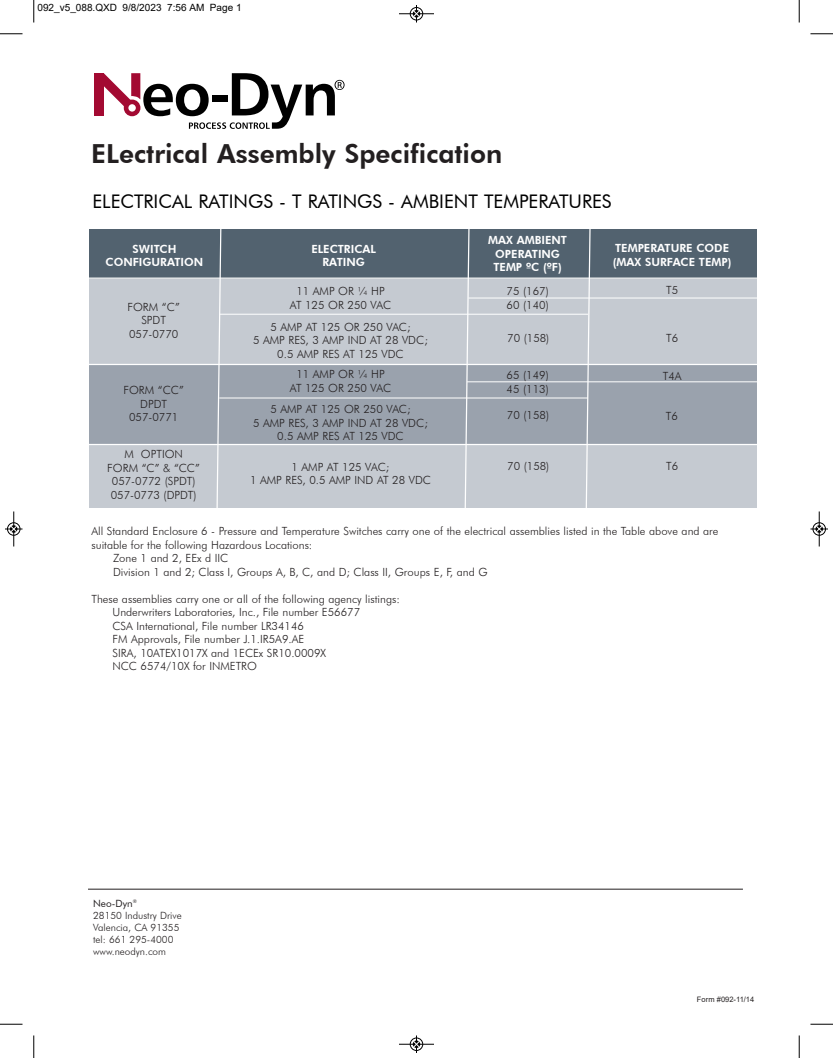
<style>
.page{position:relative;width:833px;height:1058px;background:#fff}
.page>*{position:absolute;margin:0;border:0;box-sizing:border-box;transform-origin:0 0}
.t1{font:800 26.25px "Futura BT";color:#231f20}
.t2{font:18.75px "Futura BT";color:#000}
.t3{font:300 11.25px/13.5px "Futura BT";color:#231f20;text-align:center}
.t4{font:800 11.25px/13.5px "Futura BT";color:#fff;text-align:center}
.t5{font:300 10px/12px "Futura BT";color:#231f20}
.t6{font:10px "Arial";color:#000}
.t7{font:7.5px "Arial";color:#231f20}
.s1{font-weight:400}
</style>
<div class="page">
<div style="left:89px;top:361px;width:667px;height:86px;background:#9aa2ad"></div>
<div style="left:89px;top:445px;width:667px;height:63px;background:#c5cad1"></div>
<div style="left:89px;top:279px;width:667px;height:85px;background:#c5cad1"></div>
<div style="left:89px;top:229px;width:667px;height:50px;background:#52626f"></div>
<hr style="left:219px;top:314px;width:369px;height:1px;background:#fff">
<hr style="left:468px;top:298px;width:289px;height:1px;background:#fff">
<hr style="left:219px;top:398px;width:369px;height:1px;background:#fff">
<hr style="left:467px;top:381px;width:290px;height:1px;background:#fff">
<svg style="left:216px;top:229px;width:6px;height:279px"></svg>
<svg style="left:464px;top:229px;width:6px;height:279px"></svg>
<svg style="left:585px;top:229px;width:6px;height:279px"></svg>
<hr style="left:88px;top:888px;width:655px;height:1px;background:#231f20">
<hr style="left:85px;top:277px;width:677px;height:2px;background:#fff">
<hr style="left:85px;top:364px;width:677px;height:1px;background:#fff">
<hr style="left:85px;top:444px;width:677px;height:1px;background:#fff">
<div style="left:95px;top:73px;width:9px;height:42px;background:#a30a32"></div>
<svg style="left:97px;top:73px;width:247px;height:56px"></svg>
<svg style="left:33px;top:0;width:2px;height:22px"></svg>
<svg style="left:0;top:33px;width:22px;height:2px"></svg>
<svg style="left:798px;top:0;width:2px;height:22px"></svg>
<svg style="left:810px;top:33px;width:22px;height:2px"></svg>
<svg style="left:33px;top:1035px;width:2px;height:23px"></svg>
<svg style="left:0;top:1023px;width:22px;height:2px"></svg>
<svg style="left:798px;top:1035px;width:2px;height:23px"></svg>
<svg style="left:810px;top:1023px;width:22px;height:2px"></svg>
<hr style="left:399px;top:14px;width:35px;height:1px;background:#000">
<div style="left:410px;top:7px;width:13px;height:13px;border:1px solid #000;border-radius:50%"></div>
<svg style="left:413px;top:5px;width:6px;height:18px"></svg>
<hr style="left:399px;top:1044px;width:35px;height:1px;background:#000">
<div style="left:410px;top:1037px;width:13px;height:13px;border:1px solid #000;border-radius:50%"></div>
<svg style="left:413px;top:1035px;width:6px;height:17px"></svg>
<hr style="left:14px;top:511px;width:1px;height:35px;background:#000">
<div style="left:7px;top:522px;width:13px;height:13px;border:1px solid #000;border-radius:50%"></div>
<svg style="left:5px;top:526px;width:17px;height:6px"></svg>
<hr style="left:819px;top:511px;width:1px;height:35px;background:#000">
<div style="left:812px;top:522px;width:13px;height:13px;border:1px solid #000;border-radius:50%"></div>
<svg style="left:810px;top:526px;width:18px;height:6px"></svg>
<p class="t6" style="left:38px;top:2px;width:206px">092_v5_088.QXD 9/8/2023 7:56 AM Page 1</p>
<h1 class="t1" style="left:91px;top:137px;width:412px">ELectrical Assembly Specification</h1>
<h2 class="t2" style="left:92px;top:189px;width:520px">ELECTRICAL RATINGS - T RATINGS - AMBIENT TEMPERATURES</h2>
<p class="t4" style="left:106px;top:242px;width:99px">SWITCH<br>CONFIGURATION</p>
<p class="t4" style="left:311px;top:242px;width:66px">ELECTRICAL<br>RATING</p>
<p class="t4" style="left:488px;top:234px;width:80px">MAX AMBIENT<br>OPERATING<br>TEMP ºC (ºF)</p>
<p class="t4" style="left:612px;top:242px;width:120px;text-align:left">TEMPERATURE CODE (MAX SURFACE TEMP)</p>
<p class="t3" style="left:290px;top:285px;width:103px">11 AMP OR ¼ HP<br>AT 125 OR 250 VAC</p>
<p class="t3" style="left:253px;top:320px;width:176px">5 AMP AT 125 OR 250 VAC;<br>5 AMP RES, 3 AMP IND AT 28 VDC;<br>0.5 AMP RES AT 125 VDC</p>
<p class="t3" style="left:666px;top:283px;width:14px">T5</p>
<p class="t3" style="left:666px;top:331px;width:14px">T6</p>
<p class="t3" style="left:506px;top:284px;width:44px;text-align:left">75 (167)<br>60 (140)</p>
<p class="t3" style="left:507px;top:331px;width:44px">70 (158)</p>
<p class="t3" style="left:127px;top:300px;width:54px">FORM “C”<br>SPDT<br>057-0770</p>
<p class="t3" style="left:123px;top:383px;width:62px">FORM “CC”<br>DPDT<br>057-0771</p>
<p class="t3" style="left:107px;top:447px;width:94px">M OPTION<br>FORM “C” &amp; “CC”<br>057-0772 (SPDT)<br>057-0773 (DPDT)</p>
<p class="t3" style="left:290px;top:367px;width:103px">11 AMP OR ¼ HP<br>AT 125 OR 250 VAC</p>
<p class="t3" style="left:506px;top:368px;width:44px;text-align:left">65 (149)<br>45 (113)</p>
<p class="t3" style="left:662px;top:369px;width:20px">T4A</p>
<p class="t3" style="left:253px;top:402px;width:176px">5 AMP AT 125 OR 250 VAC;<br>5 AMP RES, 3 AMP IND AT 28 VDC;<br>0.5 AMP RES AT 125 VDC</p>
<p class="t3" style="left:507px;top:408px;width:44px">70 (158)</p>
<p class="t3" style="left:665px;top:409px;width:14px">T6</p>
<p class="t3" style="left:507px;top:459px;width:44px">70 (158)</p>
<p class="t3" style="left:250px;top:460px;width:182px">1 AMP AT 125 VAC;<br>1 AMP RES, 0.5 AMP IND AT 28 VDC</p>
<p class="t3" style="left:666px;top:459px;width:14px">T6</p>
<p class="t3" style="left:91px;top:524px;width:628px">All Standard Enclosure 6 - Pressure and Temperature Switches carry one of the electrical assemblies listed in the Table above and are</p>
<p class="t3" style="left:91px;top:538px;width:222px">suitable for the following Hazardous Locations:</p>
<p class="t3" style="left:113px;top:551px;width:117px">Zone 1 and 2, EEx d IIC</p>
<p class="t3" style="left:113px;top:565px;width:376px">Division 1 and 2; Class I, Groups A, B, C, and D; Class II, Groups E, F, and G</p>
<p class="t3" style="left:112px;top:592px;width:289px;text-align:left;text-indent:-21px">These assemblies carry one or all of the following agency listings:<br>Underwriters Laboratories, Inc., File number E56677<br>CSA International, File number LR34146<br>FM Approvals, File number J.1.IR5A9.AE<br>SIRA, 10ATEX1017X and 1ECEx SR10.0009X<br>NCC 6574/10X for INMETRO</p>
<p class="t5" style="left:93px;top:897px;width:90px"><span class="s1">Neo-Dyn</span><sup>®<br></sup>28150 Industry Drive<br>Valencia, CA 91355 tel: 661 295-4000 www.neodyn.com</p>
<p class="t7" style="left:697px;top:994px;width:59px">Form #092-11/14</p>
</div>
